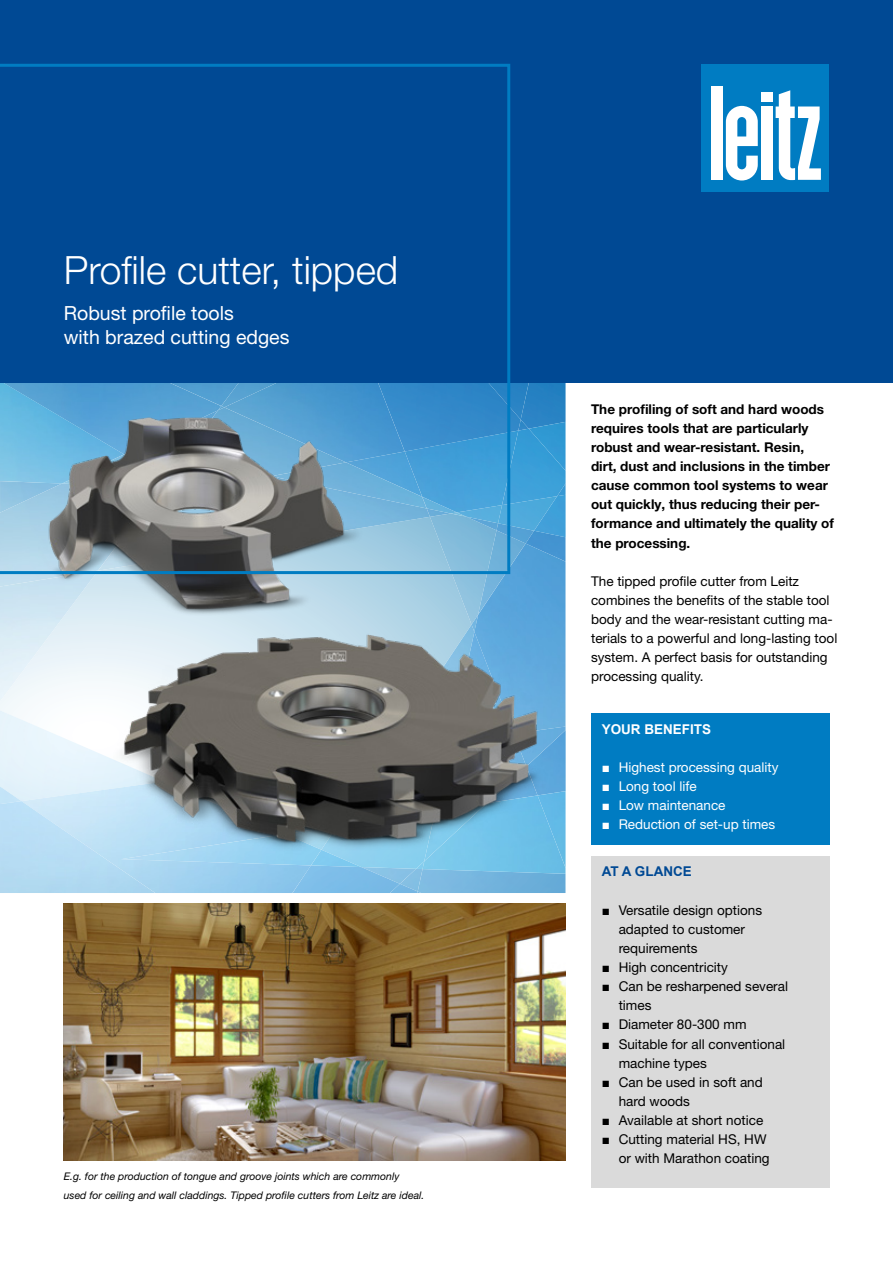
<style>
.page{position:relative;width:893px;height:1263px;background:#fff}
.page>*{position:absolute;margin:0;border:0;box-sizing:border-box;transform-origin:0 0}
.t1{font:300 39px "Helvetica Neue LT Pro";color:#fff}
.t2{font:19.5px/24px "Helvetica Neue LT Pro";color:#fff}
.t3{font:13.5px/19.2px "Helvetica Neue LT Pro";color:#000}
.t4{font:700 13.5px/19.2px "Helvetica Neue LT Pro";color:#000}
.t5{font:13.5px "Helvetica Neue LT Pro";color:#fff}
.t6{font:700 13.5px "Arial";color:#fff}
.t7{font:700 13.5px "Arial";color:#004994}
.t8{font:italic 10.5px/19px "Helvetica Neue LT Pro";color:#000}
.s1{font-family:"Arial"}
</style>
<div class="page">
<img style="left:510px;top:531px;width:15px;height:9px">
<img style="left:525px;top:531px;width:40px;height:9px">
<img style="left:510px;top:383px;width:11px;height:37px">
<svg style="left:518px;top:420px;width:3px;height:9px"></svg>
<img style="left:521px;top:383px;width:45px;height:46px">
<img style="left:390px;top:892px;width:27px;height:1px">
<img style="left:421px;top:892px;width:144px;height:1px">
<img style="left:0;top:786px;width:22px;height:15px">
<img style="left:0;top:801px;width:155px;height:92px">
<img style="left:510px;top:505px;width:24px;height:26px">
<img style="left:534px;top:505px;width:32px;height:32px">
<img style="left:510px;top:429px;width:56px;height:76px">
<svg style="left:557px;top:483px;width:9px;height:13px"></svg>
<img style="left:529px;top:422px;width:36px;height:49px">
<div style="left:0;top:0;width:893px;height:383px;background:#004994"></div>
<div style="left:702px;top:64px;width:127px;height:127px;background:#007cc2"></div>
<div style="left:761px;top:92px;width:11px;height:9px;background:#fff"></div>
<div style="left:761px;top:107px;width:11px;height:73px;background:#fff"></div>
<div style="left:711px;top:86px;width:12px;height:94px;background:#fff"></div>
<svg style="left:726px;top:106px;width:32px;height:74px"></svg>
<svg style="left:776px;top:90px;width:45px;height:90px"></svg>
<img style="left:78px;top:540px;width:488px;height:352px">
<img style="left:0;top:574px;width:392px;height:102px">
<svg style="left:0;top:64px;width:510px;height:510px"></svg>
<img style="left:64px;top:904px;width:502px;height:257px">
<div style="left:591px;top:713px;width:238px;height:132px;background:#007cc2"></div>
<div style="left:591px;top:856px;width:238px;height:331px;background:#dadada"></div>
<h1 class="t1" style="left:64px;top:246px;width:336px">Profile cutter, tipped</h1>
<h2 class="t2" style="left:64px;top:301px;width:227px">Robust profile tools<br>with brazed cutting edges</h2>
<p class="t8" style="left:64px;top:1166px;width:362px">E.g. for the production of tongue and groove joints which are commonly used for ceiling and wall claddings. Tipped profile cutters from Leitz are ideal.</p>
<p class="t4" style="left:591px;top:399px;width:244px">The profiling of soft and hard woods requires tools that are particularly robust and wear-resistant. Resin,<br>dirt, dust and inclusions in the timber cause common tool systems to wear out quickly, thus reducing their per&shy;formance and ultimately the quality of the processing.</p>
<p class="t3" style="left:591px;top:571px;width:248px">The tipped profile cutter from Leitz combines the benefits of the stable tool body and the wear-resistant cutting ma&shy;terials to a powerful and long-lasting tool system. A perfect basis for outstanding processing quality.</p>
<p class="t6" style="left:602px;top:720px;width:111px">YOUR BENEFITS</p>
<p class="t5" style="left:602px;top:759px;width:178px"><span class="s1">■</span> Highest processing quality</p>
<p class="t5" style="left:602px;top:778px;width:97px"><span class="s1">■</span> Long tool life</p>
<p class="t5" style="left:602px;top:797px;width:125px"><span class="s1">■</span> Low maintenance</p>
<p class="t5" style="left:602px;top:816px;width:175px"><span class="s1">■</span> Reduction of set-up times</p>
<p class="t7" style="left:602px;top:863px;width:92px">AT A GLANCE</p>
<p class="t3" style="left:619px;top:900px;width:145px;text-indent:-17px"><span class="s1">■</span> Versatile design options adapted to customer requirements</p>
<p class="t3" style="left:602px;top:957px;width:128px"><span class="s1">■</span> High concentricity</p>
<p class="t3" style="left:619px;top:976px;width:171px;text-indent:-17px"><span class="s1">■</span> Can be resharpened several times</p>
<p class="t3" style="left:602px;top:1015px;width:146px"><span class="s1">■</span> Diameter 80-300 mm</p>
<p class="t3" style="left:619px;top:1034px;width:168px;text-indent:-17px"><span class="s1">■</span> Suitable for all conventional machine types</p>
<p class="t3" style="left:619px;top:1072px;width:146px;text-indent:-17px"><span class="s1">■</span> Can be used in soft and hard woods</p>
<p class="t3" style="left:602px;top:1110px;width:163px"><span class="s1">■</span> Available at short notice</p>
<p class="t3" style="left:602px;top:1129px;width:170px;text-align:right"><span class="s1">■</span> Cutting material HS, HW or with Marathon coating</p>
</div>
